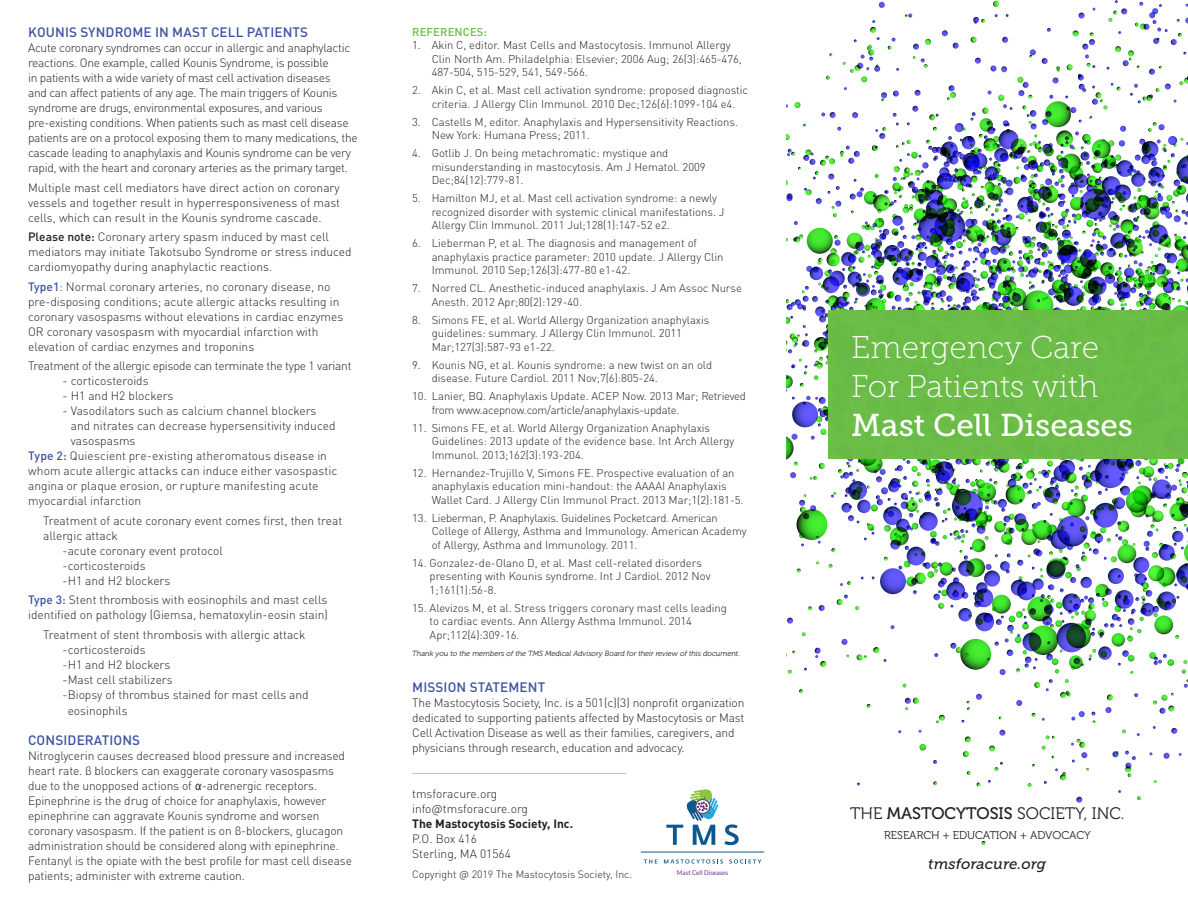
<style>
.page{position:relative;width:1188px;height:918px;background:#fff}
.page>*{position:absolute;margin:0;border:0;box-sizing:border-box;transform-origin:0 0}
.Head_3{font:31.5px/39px "Museo Slab 100";color:#fff}
.head{font:16.65px "Museo 300";color:#231f20}
.head-2{font:italic 15px "Museo Slab 500";color:#231f20}
.Subhead{font:500 13.5px "DIN Pro";letter-spacing:.01em;color:#3e52a3}
.Body{font:300 12px/15px "DIN Pro";letter-spacing:-.01em;color:#231f20}
.Bullet{font:300 12px/15px "DIN Pro";color:#231f20}
.Bullet-2{font:300 12px "DIN Pro";letter-spacing:-.025em;color:#231f20}
.Body-2{font:300 11.25px/13.5px "DIN Pro";color:#231f20}
.Body-3{font:300 11.25px/13.5px "DIN Pro";letter-spacing:-.02em;color:#231f20}
.head-3{font:11.25px "Museo 300";color:#231f20}
.Subhead-2{font:500 11.25px "DIN Pro";letter-spacing:.01em;color:#6abd45}
.Body-4{font:300 10.5px "DIN Pro";color:#231f20}
.Body-5{font:italic 7.5px "Museo 300";color:#231f20}
.t1{font:6.6px "Lato";color:#6e3192;scale:.95 1}
.s1{font-weight:500}
.s2{font-weight:500;color:#3e52a3}
.s3{font-family:"Andale Mono";font-weight:400}
.s4{font-weight:700}
.s5{font-family:"Museo Slab 500"}
.s6{font-family:"Museo 500"}
</style>
<div class="page">
<svg style="left:982px;top:841px;width:4px;height:4px"></svg>
<img style="left:787px;top:0;width:401px;height:803px">
<hr style="left:412px;top:773px;width:215px;height:1px;background:#bcbdc0">
<div style="left:828px;top:310px;width:360px;height:149px;background:#6abd45"></div>
<svg style="left:644px;top:859px;width:13px;height:4px"></svg>
<svg style="left:664px;top:859px;width:59px;height:5px"></svg>
<svg style="left:729px;top:859px;width:32px;height:5px"></svg>
<svg style="left:724px;top:824px;width:15px;height:21px"></svg>
<hr style="left:641px;top:852px;width:123px;height:1px;background:#0c5991">
<svg style="left:666px;top:789px;width:52px;height:56px"></svg>
<p class="Subhead" style="left:28px;top:21px;width:282px">KOUNIS SYNDROME IN MAST CELL PATIENTS</p>
<p class="Body" style="left:28px;top:39px;width:331px">Acute coronary syndromes can occur in allergic and anaphylactic reactions. One example, called Kounis Syndrome, is possible<br>in patients with a wide variety of mast cell activation diseases<br>and can affect patients of any age. The main triggers of Kounis syndrome are drugs, environmental exposures, and various pre-existing conditions. When patients such as mast cell disease patients are on a protocol exposing them to many medications, the cascade leading to anaphylaxis and Kounis syndrome can be very rapid, with the heart and coronary arteries as the primary target.</p>
<p class="Body" style="left:28px;top:179px;width:313px;text-align:justify">Multiple mast cell mediators have direct action on coronary vessels and together result in hyperresponsiveness of mast cells, which can result in the Kounis syndrome cascade.</p>
<p class="Body" style="left:28px;top:228px;width:325px"><span class="s1">Please note:</span> Coronary artery spasm induced by mast cell mediators may initiate Takotsubo Syndrome or stress induced cardiomyopathy during anaphylactic reactions.</p>
<p class="Body" style="left:28px;top:278px;width:317px"><span class="s2">Type1</span>: Normal coronary arteries, no coronary disease, no pre-disposing conditions; acute allergic attacks resulting in coronary vasospasms without elevations in cardiac enzymes OR coronary vasospasm with myocardial infarction with elevation of cardiac enzymes and troponins</p>
<p class="Bullet-2" style="left:28px;top:357px;width:325px">Treatment of the allergic episode can terminate the type 1 variant</p>
<p class="Bullet" style="left:63px;top:372px;width:88px">- corticosteroids</p>
<p class="Bullet" style="left:63px;top:387px;width:112px">- H1 and H2 blockers</p>
<p class="Bullet" style="left:71px;top:402px;width:266px;text-indent:-8px">- Vasodilators such as calcium channel blockers and nitrates can decrease hypersensitivity induced vasospasms</p>
<p class="Body" style="left:28px;top:447px;width:311px"><span class="s2">Type 2:</span> Quiescient pre-existing atheromatous disease in whom acute allergic attacks can induce either vasospastic angina or plaque erosion, or rupture manifesting acute myocardial infarction</p>
<p class="Bullet" style="left:43px;top:512px;width:301px">Treatment of acute coronary event comes first, then treat allergic attack</p>
<p class="Bullet" style="left:63px;top:542px;width:162px">-acute coronary event protocol</p>
<p class="Bullet" style="left:63px;top:557px;width:85px">-corticosteroids</p>
<p class="Body" style="left:63px;top:572px;width:109px">-H1 and H2 blockers</p>
<p class="Body" style="left:28px;top:591px;width:301px"><span class="s2">Type 3:</span> Stent thrombosis with eosinophils and mast cells identified on pathology (Giemsa, hematoxylin-eosin stain)</p>
<p class="Bullet" style="left:43px;top:626px;width:264px">Treatment of stent thrombosis with allergic attack</p>
<p class="Bullet" style="left:63px;top:641px;width:85px">-corticosteroids</p>
<p class="Bullet" style="left:63px;top:656px;width:109px">-H1 and H2 blockers</p>
<p class="Bullet" style="left:63px;top:671px;width:112px">-Mast cell stabilizers</p>
<p class="Body" style="left:68px;top:685px;width:243px;line-height:16.5px;text-indent:-5px">-Biopsy of thrombus stained for mast cells and eosinophils</p>
<p class="Subhead" style="left:28px;top:729px;width:114px">CONSIDERATIONS</p>
<p class="Body" style="left:28px;top:747px;width:325px">Nitroglycerin causes decreased blood pressure and increased heart rate. β blockers can exaggerate coronary vasospasms due to the unopposed actions of <span class="s3">α</span>-adrenergic receptors.<br>Epinephrine is the drug of choice for anaphylaxis, however epinephrine can aggravate Kounis syndrome and worsen coronary vasospasm. If the patient is on β-blockers, glucagon administration should be considered along with epinephrine.<br>Fentanyl is the opiate with the best profile for mast cell disease patients; administer with extreme caution.</p>
<p class="Subhead-2" style="left:412px;top:22px;width:76px">REFERENCES:</p>
<p class="Body-2" style="left:432px;top:37px;width:312px;text-indent:-20px">1. Akin C, editor. Mast Cells and Mastocytosis. Immunol Allergy<br>Clin North Am. Philadelphia: Elsevier; 2006 Aug; 26(3):465-476,<br>487-504, 515-529, 541, 549-566.</p>
<p class="Body-2" style="left:412px;top:82px;width:337px;text-align:center">2. Akin C, et al. Mast cell activation syndrome: proposed diagnostic criteria. J Allergy Clin Immunol. 2010 Dec;126(6):1099-104 e4.</p>
<p class="Body-2" style="left:432px;top:114px;width:308px;text-indent:-20px">3. Castells M, editor. Anaphylaxis and Hypersensitivity Reactions.<br>New York: Humana Press; 2011.</p>
<p class="Body-2" style="left:432px;top:145px;width:275px;text-indent:-20px">4. Gotlib J. On being metachromatic: mystique and misunderstanding in mastocytosis. Am J Hematol. 2009<br>Dec;84(12):779-81.</p>
<p class="Body-2" style="left:432px;top:190px;width:294px;text-indent:-20px">5. Hamilton MJ, et al. Mast cell activation syndrome: a newly recognized disorder with systemic clinical manifestations. J<br>Allergy Clin Immunol. 2011 Jul;128(1):147-52 e2.</p>
<p class="Body-2" style="left:432px;top:235px;width:293px;text-indent:-20px">6. Lieberman P, et al. The diagnosis and management of anaphylaxis practice parameter: 2010 update. J Allergy Clin<br>Immunol. 2010 Sep;126(3):477-80 e1-42.</p>
<p class="Body-2" style="left:432px;top:280px;width:312px;text-indent:-20px">7. Norred CL. Anesthetic-induced anaphylaxis. J Am Assoc Nurse<br>Anesth. 2012 Apr;80(2):129-40.</p>
<p class="Body-2" style="left:432px;top:312px;width:279px;text-indent:-20px">8. Simons FE, et al. World Allergy Organization anaphylaxis guidelines: summary. J Allergy Clin Immunol. 2011<br>Mar;127(3):587-93 e1-22.</p>
<p class="Body-2" style="left:432px;top:357px;width:282px;text-indent:-20px">9. Kounis NG, et al. Kounis syndrome: a new twist on an old disease. Future Cardiol. 2011 Nov;7(6):805-24.</p>
<p class="Body-3" style="left:432px;top:388px;width:316px;text-indent:-20px">10. Lanier, BQ. Anaphylaxis Update. ACEP Now. 2013 Mar; Retrieved from www.acepnow.com/article/anaphylaxis-update.</p>
<p class="Body-2" style="left:432px;top:420px;width:304px;text-indent:-20px">11. Simons FE, et al. World Allergy Organization Anaphylaxis<br>Guidelines: 2013 update of the evidence base. Int Arch Allergy<br>Immunol. 2013;162(3):193-204.</p>
<p class="Body-2" style="left:432px;top:465px;width:313px;text-indent:-20px">12. Hernandez-Trujillo V, Simons FE. Prospective evaluation of an anaphylaxis education mini-handout: the AAAAI Anaphylaxis<br>Wallet Card. J Allergy Clin Immunol Pract. 2013 Mar;1(2):181-5.</p>
<p class="Body-2" style="left:432px;top:510px;width:317px;text-indent:-20px">13. Lieberman, P. Anaphylaxis. Guidelines Pocketcard. American<br>College of Allergy, Asthma and Immunology. American Academy of Allergy, Asthma and Immunology. 2011.</p>
<p class="Body-2" style="left:430px;top:555px;width:282px;text-indent:-17px">14. Gonzalez-de-Olano D, et al. Mast cell-related disorders presenting with Kounis syndrome. Int J Cardiol. 2012 Nov<br>1;161(1):56-8.</p>
<p class="Body-2" style="left:430px;top:600px;width:299px;text-indent:-17px">15. Alevizos M, et al. Stress triggers coronary mast cells leading to cardiac events. Ann Allergy Asthma Immunol. 2014<br>Apr;112(4):309-16.</p>
<p class="Body-5" style="left:412px;top:649px;width:329px">Thank you to the members of the TMS Medical Advisory Board for their review of this document.</p>
<p class="Subhead" style="left:412px;top:676px;width:134px">MISSION STATEMENT</p>
<p class="Body" style="left:412px;top:694px;width:334px">The Mastocytosis Society, Inc. is a 501(c)(3) nonprofit organization dedicated to supporting patients affected by Mastocytosis or Mast Cell Activation Disease as well as their families, caregivers, and physicians through research, education and advocacy.</p>
<p class="Body" style="left:412px;top:785px;width:162px">tmsforacure.org info@tmsforacure.org<br><span class="s4">The Mastocytosis Society, Inc.<br></span>P.O. Box 416<br>Sterling, MA 01564</p>
<p class="Body-4" style="left:412px;top:866px;width:221px">Copyright @ 2019 The Mastocytosis Society, Inc.</p>
<p class="t1" style="left:677px;top:869px;width:56px">Mast Cell Diseases</p>
<p class="Head_3" style="left:851px;top:327px;width:284px">Emergency Care<br>For Patients with<br><span class="s5">Mast Cell Diseases</span></p>
<p class="head" style="left:850px;top:805px;width:276px">THE <span class="s6">MASTOCYTOSIS</span> SOCIETY, INC.</p>
<p class="head-3" style="left:884px;top:829px;width:208px">RESEARCH + EDUCATION + ADVOCACY</p>
<p class="head-2" style="left:928px;top:855px;width:119px">tmsforacure.org</p>
</div>
